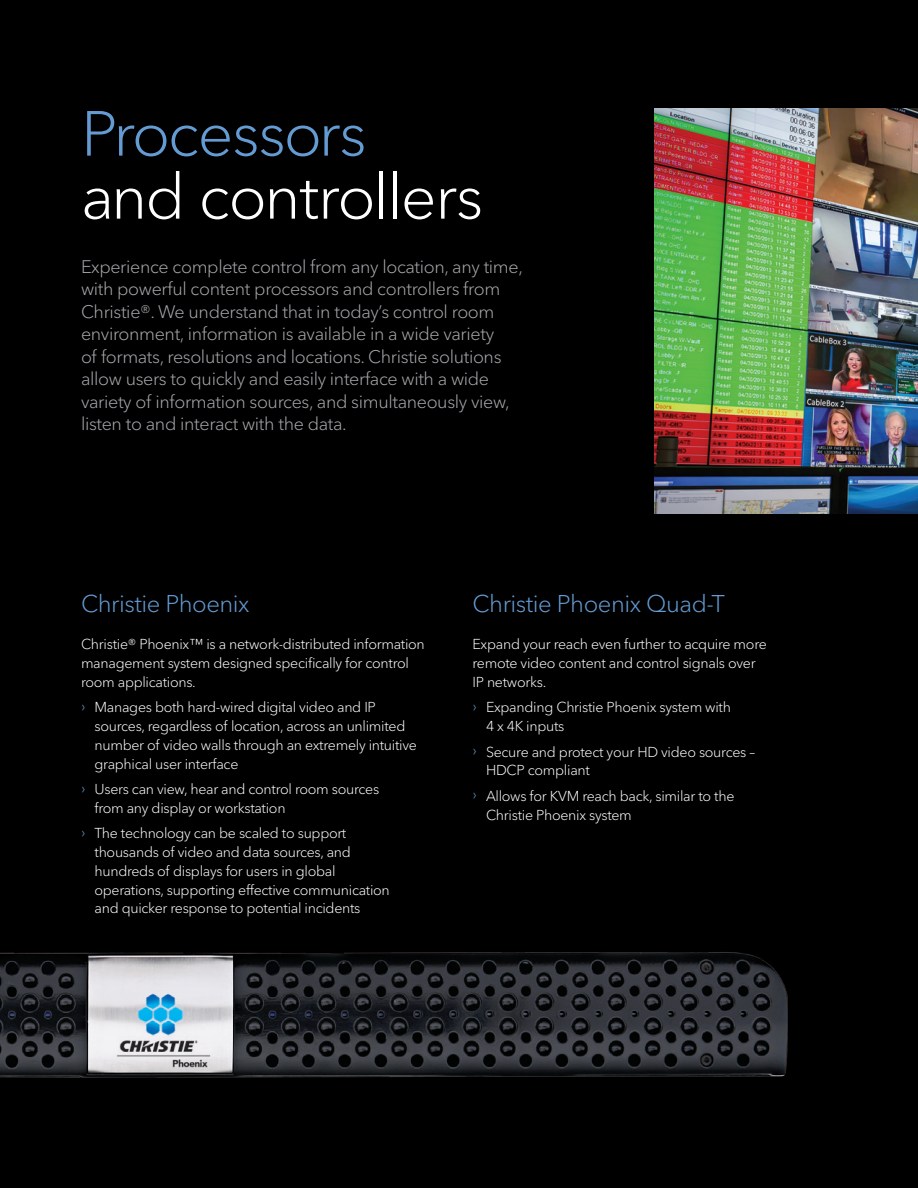
<style>
.page{position:relative;width:918px;height:1188px;background:#000}
.page>*{position:absolute;margin:0;border:0;box-sizing:border-box;transform-origin:0 0}
.bodyCopy_final-13{font:300 63px/63px "Avenir Next Cyr";letter-spacing:-.03em;color:#fff}
.bodyCopy_final-13-2{font:300 24px "Avenir Next Cyr";letter-spacing:-.02em;color:#649bd2}
.bodyCopy_final-13-3{font:300 18px/22.5px "Avenir Next Cyr";letter-spacing:-.02em;color:#a8a9ad}
.bodyCopy_final-13-4{font:300 14.25px/18.8px "Avenir Next Cyr";letter-spacing:-.02em;color:#fff}
.s1{color:#649bd2}
</style>
<div class="page">
<img style="left:655px;top:108px;width:263px;height:405px">
<img style="left:0;top:952px;width:788px;height:126px">
<p class="bodyCopy_final-13" style="left:81px;top:102px;width:404px"><span class="s1">Processors </span>and controllers</p>
<p class="bodyCopy_final-13-3" style="left:81px;top:255px;width:443px">Experience complete control from any location, any time, with powerful content processors and controllers from Christie®. We understand that in today’s control room environment, information is available in a wide variety<br>of formats, resolutions and locations. Christie solutions allow users to quickly and easily interface with a wide variety of information sources, and simultaneously view, listen to and interact with the data.</p>
<p class="bodyCopy_final-13-2" style="left:81px;top:589px;width:170px">Christie Phoenix</p>
<p class="bodyCopy_final-13-4" style="left:81px;top:635px;width:345px">Christie® Phoenix™ is a network-distributed information management system designed specifically for control room applications.</p>
<p class="bodyCopy_final-13-4" style="left:94px;top:698px;width:324px;text-indent:-14px"><span class="s1">›</span> Manages both hard-wired digital video and IP sources, regardless of location, across an unlimited number of video walls through an extremely intuitive graphical user interface</p>
<p class="bodyCopy_final-13-4" style="left:94px;top:780px;width:286px;text-indent:-14px"><span class="s1">›</span> Users can view, hear and control room sources from any display or workstation</p>
<p class="bodyCopy_final-13-4" style="left:94px;top:824px;width:297px;text-indent:-14px"><span class="s1">›</span> The technology can be scaled to support thousands of video and data sources, and hundreds of displays for users in global operations, supporting effective communication and quicker response to potential incidents</p>
<p class="bodyCopy_final-13-2" style="left:472px;top:589px;width:254px">Christie Phoenix Quad-T</p>
<p class="bodyCopy_final-13-4" style="left:472px;top:635px;width:296px">Expand your reach even further to acquire more remote video content and control signals over<br>IP networks.</p>
<p class="bodyCopy_final-13-4" style="left:486px;top:698px;width:247px;text-indent:-14px"><span class="s1">›</span> Expanding Christie Phoenix system with<br>4 x 4K inputs</p>
<p class="bodyCopy_final-13-4" style="left:486px;top:742px;width:271px;text-indent:-14px"><span class="s1">›</span> Secure and protect your HD video sources –<br>HDCP compliant</p>
<p class="bodyCopy_final-13-4" style="left:486px;top:786px;width:250px;text-indent:-14px"><span class="s1">›</span> Allows for KVM reach back, similar to the<br>Christie Phoenix system</p>
</div>
